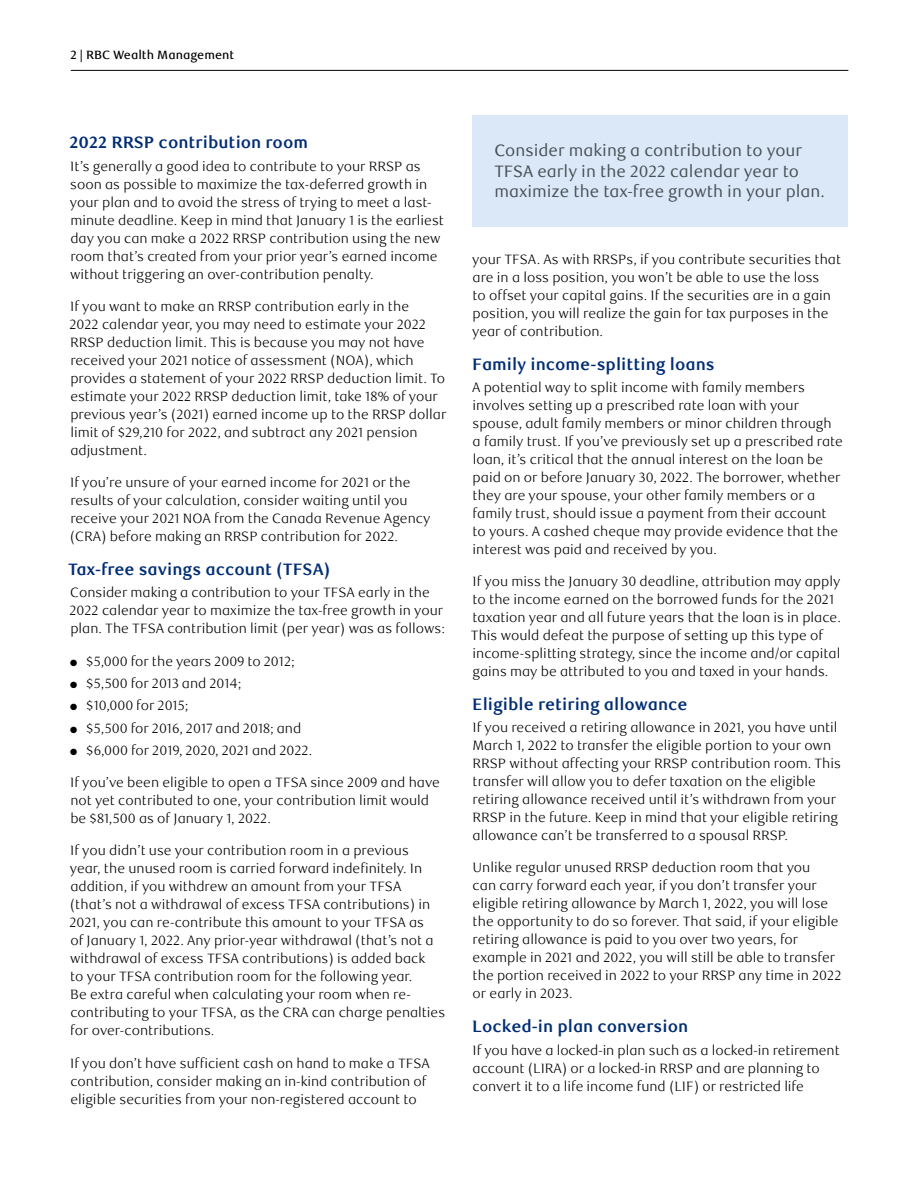
<style>
.page{position:relative;width:918px;height:1188px;background:#fff}
.page>*{position:absolute;margin:0;border:0;box-sizing:border-box;transform-origin:0 0}
._4-Text_Headline{font:700 16.5px "RBC Text";color:#002d74}
.t1{font:16.5px/20.4px "RBC Text";color:#484f55}
._5-Body_Copy{font:300 13.5px/18px "RBC Text";color:#000}
._13-List_Bullet{font:300 13.5px "RBC Text";color:#000}
.t2{font:500 12px "RBC Text";color:#000}
</style>
<div class="page">
<hr style="left:71px;top:70px;width:777px;height:1px;background:#000">
<div style="left:473px;top:115px;width:375px;height:112px;background:#dae8f7"></div>
<p class="t2" style="left:70px;top:47px;width:165px">2 | RBC Wealth Management</p>
<h2 class="_4-Text_Headline" style="left:69px;top:133px;width:240px">2022 RRSP contribution room</h2>
<p class="_5-Body_Copy" style="left:70px;top:157px;width:375px">It’s generally a good idea to contribute to your RRSP as soon as possible to maximize the tax-deferred growth in your plan and to avoid the stress of trying to meet a last&shy;minute deadline. Keep in mind that January 1 is the earliest day you can make a 2022 RRSP contribution using the new room that’s created from your prior year’s earned income without triggering an over-contribution penalty.</p>
<p class="_5-Body_Copy" style="left:69px;top:298px;width:378px">If you want to make an RRSP contribution early in the<br>2022 calendar year, you may need to estimate your 2022<br>RRSP deduction limit. This is because you may not have received your 2021 notice of assessment (NOA), which provides a statement of your 2022 RRSP deduction limit. To estimate your 2022 RRSP deduction limit, take 18% of your previous year’s (2021) earned income up to the RRSP dollar limit of $29,210 for 2022, and subtract any 2021 pension adjustment.</p>
<p class="_5-Body_Copy" style="left:70px;top:474px;width:362px">If you’re unsure of your earned income for 2021 or the results of your calculation, consider waiting until you receive your 2021 NOA from the Canada Revenue Agency (CRA) before making an RRSP contribution for 2022.</p>
<h2 class="_4-Text_Headline" style="left:68px;top:560px;width:264px">Tax-free savings account (TFSA)</h2>
<p class="_5-Body_Copy" style="left:69px;top:584px;width:377px">Consider making a contribution to your TFSA early in the<br>2022 calendar year to maximize the tax-free growth in your plan. The TFSA contribution limit (per year) was as follows:</p>
<p class="_13-List_Bullet" style="left:70px;top:653px;width:226px">● $5,000 for the years 2009 to 2012;</p>
<p class="_13-List_Bullet" style="left:70px;top:675px;width:173px">● $5,500 for 2013 and 2014;</p>
<p class="_13-List_Bullet" style="left:70px;top:698px;width:120px">● $10,000 for 2015;</p>
<p class="_13-List_Bullet" style="left:70px;top:720px;width:233px">● $5,500 for 2016, 2017 and 2018; and</p>
<p class="_13-List_Bullet" style="left:70px;top:742px;width:243px">● $6,000 for 2019, 2020, 2021 and 2022.</p>
<p class="_5-Body_Copy" style="left:70px;top:774px;width:371px">If you’ve been eligible to open a TFSA since 2009 and have not yet contributed to one, your contribution limit would be $81,500 as of January 1, 2022.</p>
<p class="_5-Body_Copy" style="left:69px;top:842px;width:377px">If you didn’t use your contribution room in a previous<br>year, the unused room is carried forward indefinitely. In addition, if you withdrew an amount from your TFSA (that’s not a withdrawal of excess TFSA contributions) in 2021, you can re-contribute this amount to your TFSA as<br>of January 1, 2022. Any prior-year withdrawal (that’s not a withdrawal of excess TFSA contributions) is added back<br>to your TFSA contribution room for the following year.<br>Be extra careful when calculating your room when re&shy;contributing to your TFSA, as the CRA can charge penalties for over-contributions.</p>
<p class="_5-Body_Copy" style="left:70px;top:1054px;width:361px">If you don’t have sufficient cash on hand to make a TFSA contribution, consider making an in-kind contribution of eligible securities from your non-registered account to</p>
<p class="t1" style="left:494px;top:141px;width:332px">Consider making a contribution to your<br>TFSA early in the 2022 calendar year to maximize the tax-free growth in your plan.</p>
<p class="_5-Body_Copy" style="left:472px;top:250px;width:370px">your TFSA. As with RRSPs, if you contribute securities that are in a loss position, you won’t be able to use the loss<br>to offset your capital gains. If the securities are in a gain position, you will realize the gain for tax purposes in the year of contribution.</p>
<h2 class="_4-Text_Headline" style="left:472px;top:354px;width:244px">Family income-splitting loans</h2>
<p class="_5-Body_Copy" style="left:472px;top:379px;width:372px">A potential way to split income with family members involves setting up a prescribed rate loan with your spouse, adult family members or minor children through<br>a family trust. If you’ve previously set up a prescribed rate loan, it’s critical that the annual interest on the loan be paid on or before January 30, 2022. The borrower, whether they are your spouse, your other family members or a family trust, should issue a payment from their account<br>to yours. A cashed cheque may provide evidence that the interest was paid and received by you.</p>
<p class="_5-Body_Copy" style="left:471px;top:573px;width:371px">If you miss the January 30 deadline, attribution may apply to the income earned on the borrowed funds for the 2021 taxation year and all future years that the loan is in place.<br>This would defeat the purpose of setting up this type of income-splitting strategy, since the income and/or capital gains may be attributed to you and taxed in your hands.</p>
<h2 class="_4-Text_Headline" style="left:472px;top:694px;width:217px">Eligible retiring allowance</h2>
<p class="_5-Body_Copy" style="left:472px;top:719px;width:370px">If you received a retiring allowance in 2021, you have until March 1, 2022 to transfer the eligible portion to your own RRSP without affecting your RRSP contribution room. This transfer will allow you to defer taxation on the eligible retiring allowance received until it’s withdrawn from your RRSP in the future. Keep in mind that your eligible retiring allowance can’t be transferred to a spousal RRSP.</p>
<p class="_5-Body_Copy" style="left:472px;top:859px;width:371px">Unlike regular unused RRSP deduction room that you<br>can carry forward each year, if you don’t transfer your eligible retiring allowance by March 1, 2022, you will lose the opportunity to do so forever. That said, if your eligible retiring allowance is paid to you over two years, for example in 2021 and 2022, you will still be able to transfer the portion received in 2022 to your RRSP any time in 2022 or early in 2023.</p>
<h2 class="_4-Text_Headline" style="left:472px;top:1017px;width:217px">Locked-in plan conversion</h2>
<p class="_5-Body_Copy" style="left:473px;top:1041px;width:369px">If you have a locked-in plan such as a locked-in retirement account (LIRA) or a locked-in RRSP and are planning to convert it to a life income fund (LIF) or restricted life</p>
</div>
